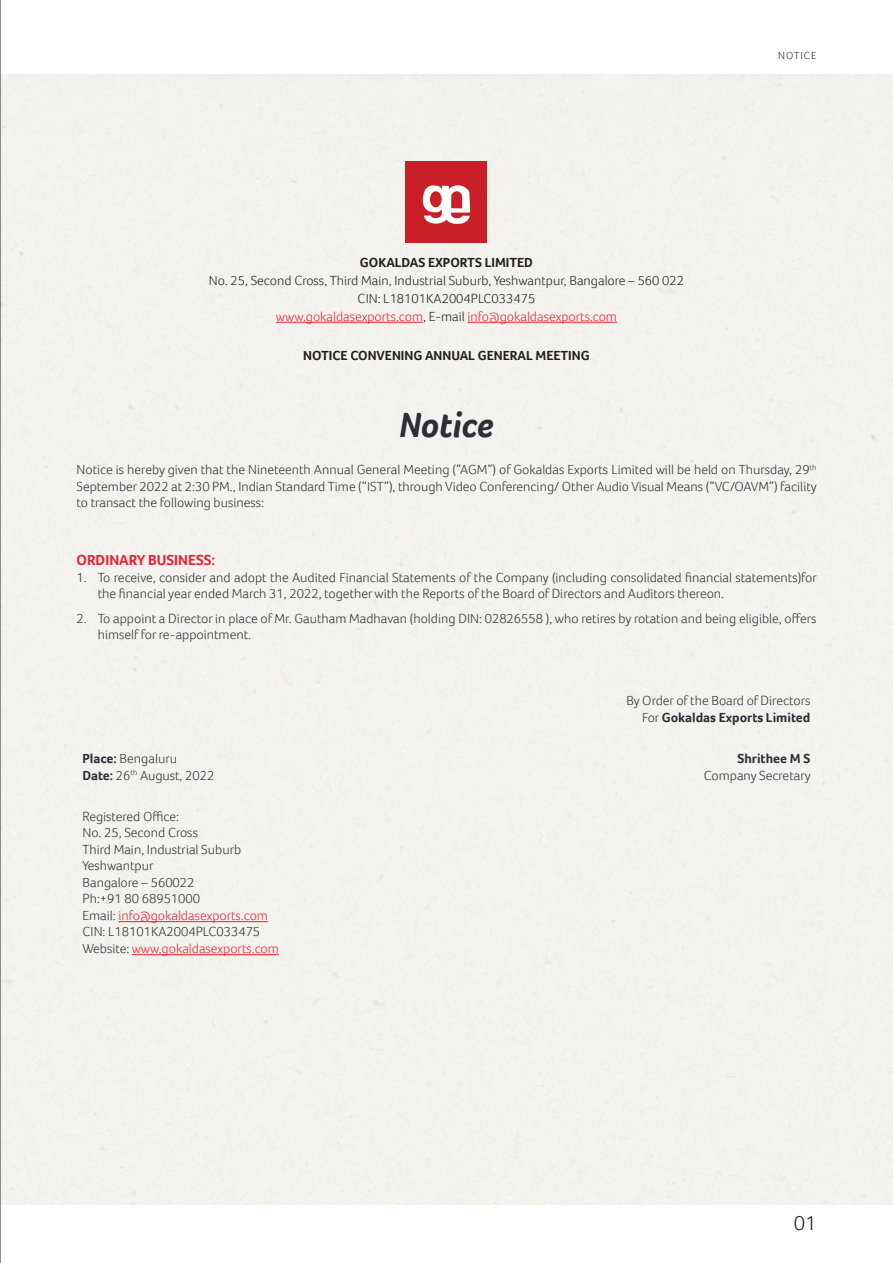
<style>
.page{position:relative;width:893px;height:1263px;background:#fff}
.page>*{position:absolute;margin:0;border:0;box-sizing:border-box;transform-origin:0 0}
.Main_Heading{font:italic 700 36px "Foco";letter-spacing:-.005em;color:#2f2e38}
.t1{font:300 21px "Foco";color:#231f20}
.Body_Head_01_copy{font:700 15px "Foco";color:#eb2131}
.Tab_1_Regular{font:300 13.5px/16.5px "Foco";color:#2f2e38}
.Body_Copy_copy{font:300 13.5px/16.5px "Foco";color:#2f2e38;text-align:justify}
.Body_Copy{font:300 13.5px "Foco";color:#2f2e38}
.Body_Copy-2{font:300 13.5px "Foco";color:#eb2131}
.Body_Copy-3{font:300 13.5px "Foco";color:#231f20}
.Body_Copy-4{font:700 13.5px "Foco";color:#231f20}
.Body_Copy-5{font:700 13.5px "Foco";color:#2f2e38}
.t2{font:300 10.5px "Foco";letter-spacing:.1em;color:#231f20}
.s1{color:#231f20}
.s2{font-weight:700}
.s3{color:#2f2e38}
.s4{font-weight:300}
</style>
<div class="page">
<div style="left:1px;top:74px;width:892px;height:1131px;background:#f3f2ee"></div>
<hr style="left:118px;top:921px;width:150px;height:1px;background:#eb2131">
<hr style="left:132px;top:954px;width:147px;height:1px;background:#eb2131">
<hr style="left:276px;top:322px;width:147px;height:1px;background:#eb2131">
<hr style="left:467px;top:322px;width:150px;height:1px;background:#eb2131">
<div style="left:406px;top:161px;width:81px;height:82px;background:#c82026"></div>
<svg style="left:423px;top:185px;width:47px;height:39px"></svg>
<hr style="left:0;top:0;width:1px;height:1263px;background:#231f20">
<p class="Body_Copy-4" style="left:360px;top:253px;width:175px">GOKALDAS EXPORTS LIMITED</p>
<p class="Body_Copy-3" style="left:209px;top:271px;width:477px">No. 25, Second Cross, Third Main, Industrial Suburb, Yeshwantpur, Bangalore – 560 022</p>
<p class="Body_Copy-3" style="left:358px;top:289px;width:179px">CIN: L18101KA2004PLC033475</p>
<p class="Body_Copy-2" style="left:276px;top:307px;width:343px">www.gokaldasexports.com<span class="s1">, E-mail</span> info@gokaldasexports.com</p>
<p class="Body_Copy-4" style="left:303px;top:346px;width:288px">NOTICE CONVENING ANNUAL GENERAL MEETING</p>
<p class="t2" style="left:778px;top:48px;width:40px">NOTICE</p>
<p class="Main_Heading" style="left:399px;top:401px;width:96px">Notice</p>
<p class="Body_Copy_copy" style="left:77px;top:461px;width:742px">Notice is hereby given that the Nineteenth Annual General Meeting (“AGM”) of Gokaldas Exports Limited will be held on Thursday, 29<sup>th </sup>September 2022 at 2:30 PM., Indian Standard Time (“IST”), through Video Conferencing/ Other Audio Visual Means (“VC/OAVM”) facility to transact the following business:</p>
<p class="Body_Head_01_copy" style="left:77px;top:550px;width:140px">ORDINARY BUSINESS:</p>
<p class="Tab_1_Regular" style="left:98px;top:569px;width:721px;text-indent:-21px">1. To receive, consider and adopt the Audited Financial Statements of the Company (including consolidated financial statements)for the financial year ended March 31, 2022, togetherwith the Reports of the Board of Directors and Auditors thereon.</p>
<p class="Tab_1_Regular" style="left:98px;top:610px;width:720px;text-indent:-21px">2. To appoint a Director in place of Mr. Gautham Madhavan (holding DIN: 02826558 ), who retires by rotation and being eligible, offers himself for re-appointment.</p>
<p class="Body_Copy" style="left:83px;top:750px;width:96px"><span class="s2">Place:</span> Bengaluru</p>
<p class="Body_Copy" style="left:83px;top:766px;width:133px"><span class="s2">Date:</span> 26<sup>th</sup> August, 2022</p>
<p class="Body_Copy" style="left:83px;top:807px;width:98px">Registered Office:</p>
<p class="Body_Copy" style="left:83px;top:824px;width:117px">No. 25, Second Cross</p>
<p class="Body_Copy" style="left:83px;top:840px;width:160px">Third Main, Industrial Suburb</p>
<p class="Body_Copy" style="left:83px;top:857px;width:73px">Yeshwantpur</p>
<p class="Body_Copy" style="left:83px;top:873px;width:113px">Bangalore – 560022</p>
<p class="Body_Copy" style="left:83px;top:890px;width:119px">Ph:+91 80 68951000</p>
<p class="Body_Copy-2" style="left:83px;top:906px;width:187px"><span class="s3">Email:</span> info@gokaldasexports.com</p>
<p class="Body_Copy" style="left:83px;top:923px;width:179px">CIN: L18101KA2004PLC033475</p>
<p class="Body_Copy-2" style="left:83px;top:939px;width:198px"><span class="s3">Website:</span> www.gokaldasexports.com</p>
<p class="Body_Copy" style="left:626px;top:692px;width:185px">By Order of the Board of Directors</p>
<p class="Body_Copy-5" style="left:642px;top:708px;width:170px"><span class="s4">For</span> Gokaldas Exports Limited</p>
<p class="Body_Copy-5" style="left:737px;top:750px;width:75px">Shrithee M S</p>
<p class="Body_Copy" style="left:704px;top:766px;width:108px">Company Secretary</p>
<h2 class="t1" style="left:794px;top:1208px;width:24px">01</h2>
</div>
